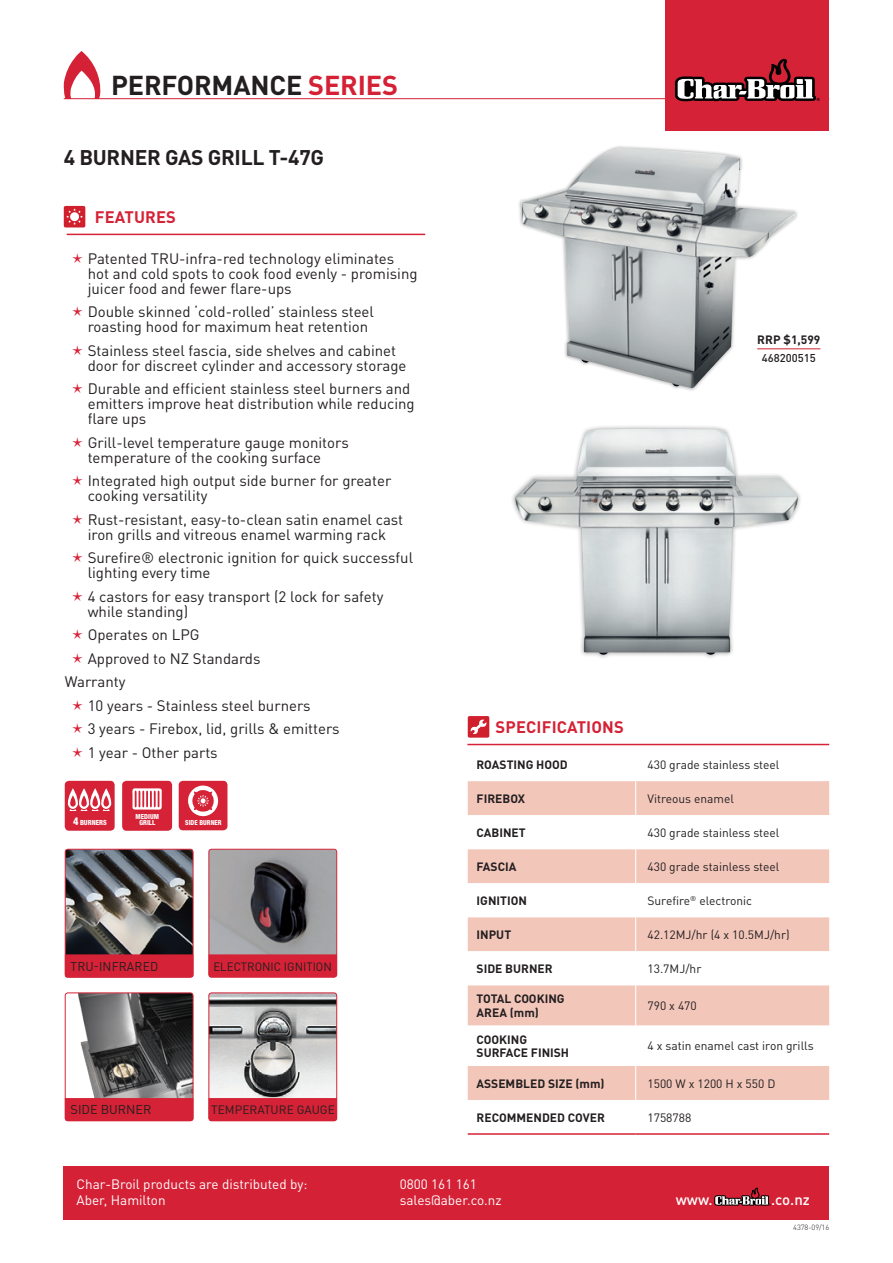
<style>
.page{position:relative;width:893px;height:1263px;background:#fff}
.page>*{position:absolute;margin:0;border:0;box-sizing:border-box;transform-origin:0 0}
.t1{font:700 27px "DINOT";letter-spacing:-.005em;color:#231f20}
.t2{font:700 21px "DINOT";letter-spacing:-.015em;color:#231f20}
.t3{font:700 16.5px "DINOT";letter-spacing:.01em;color:#d52236}
.t4{font:15px/15px "DINOT";color:#231f20}
.t5{font:500 15px "DINOT";color:#fff}
.t6{font:13.5px/16.2px "DINOT";color:#fff}
.t7{font:12.75px "DINOT";letter-spacing:.01em;color:#231f20;scale:.96 1}
.t8{font:12.75px "DINOT";letter-spacing:.01em;color:#231f20}
.t9{font:12px "DINOT";color:#231f20}
.t10{font:700 12px/13.5px "DINOT";color:#231f20}
.t11{font:12px "DINOT";color:#231f20;scale:.96 1}
.t12{font:500 11.25px "DINOT";color:#231f20}
.t13{font:300 7.5px "DINOT";letter-spacing:-.01em;color:#231f20}
.t14{font:800 condensed 7.05px "Helvetica Neue LT Std";color:#fff}
.t15{font:800 condensed 6.9px "Helvetica Neue LT Std";color:#fff}
.t16{font:800 condensed 6.9px "Helvetica Neue LT Std";color:#fff;scale:.96 1}
.s1{color:#d52136}
.s2{font-size:10.8px}
</style>
<div class="page">
<div style="left:64px;top:1167px;width:765px;height:53px;background:#d52136"></div>
<svg style="left:714px;top:1187px;width:57px;height:19px"></svg>
<hr style="left:64px;top:98px;width:765px;height:1px;background:#d52136">
<svg style="left:64px;top:51px;width:37px;height:48px"></svg>
<div style="left:666px;top:0;width:163px;height:131px;background:#d52236"></div>
<svg style="left:675px;top:58px;width:145px;height:43px"></svg>
<img style="left:521px;top:148px;width:274px;height:240px">
<hr style="left:757px;top:348px;width:63px;height:1px;background:#d0202e">
<div style="left:511px;top:425px;width:291px;height:234px;background:#231f20;opacity:.4"></div>
<img style="left:515px;top:429px;width:283px;height:226px">
<hr style="left:67px;top:234px;width:358px;height:1px;background:#d52236">
<div style="left:64px;top:206px;width:21px;height:21px;background:#d0202e;border-radius:2px"></div>
<svg style="left:67px;top:209px;width:15px;height:15px"></svg>
<div style="left:468px;top:781px;width:361px;height:319px;background:#f3c6ba"></div>
<svg style="left:468px;top:815px;width:361px;height:251px"></svg>
<hr style="left:635px;top:781px;width:1px;height:34px;background:#fff">
<hr style="left:635px;top:815px;width:1px;height:34px;background:#fff">
<hr style="left:635px;top:849px;width:1px;height:34px;background:#fff">
<hr style="left:635px;top:883px;width:1px;height:34px;background:#fff">
<hr style="left:635px;top:917px;width:1px;height:34px;background:#fff">
<hr style="left:635px;top:951px;width:1px;height:34px;background:#fff">
<hr style="left:635px;top:985px;width:1px;height:40px;background:#fff">
<hr style="left:635px;top:1025px;width:1px;height:41px;background:#fff">
<hr style="left:635px;top:1066px;width:1px;height:34px;background:#fff">
<hr style="left:468px;top:1133px;width:168px;height:2px;background:#d52236">
<hr style="left:636px;top:1133px;width:193px;height:2px;background:#d52236">
<hr style="left:467px;top:744px;width:362px;height:1px;background:#d52236">
<div style="left:468px;top:716px;width:21px;height:22px;background:#d0202e;border-radius:2px"></div>
<svg style="left:470px;top:719px;width:17px;height:15px"></svg>
<div style="left:122px;top:781px;width:50px;height:50px;background:#d52236;border-radius:4px"></div>
<svg style="left:132px;top:788px;width:30px;height:22px"></svg>
<div style="left:179px;top:781px;width:48px;height:49px;background:#d52236;border-radius:4px"></div>
<svg style="left:188px;top:785px;width:30px;height:31px"></svg>
<div style="left:65px;top:781px;width:50px;height:50px;background:#d52236;border-radius:4px"></div>
<svg style="left:68px;top:788px;width:43px;height:23px"></svg>
<img style="left:210px;top:849px;width:127px;height:105px">
<div style="left:208px;top:849px;width:129px;height:128px;border:1px solid #d52236;border-radius:3px"></div>
<div style="left:209px;top:954px;width:128px;height:23px;background:#d52236"></div>
<img style="left:65px;top:849px;width:127px;height:105px">
<div style="left:65px;top:849px;width:129px;height:128px;border:1px solid #d52236;border-radius:3px"></div>
<div style="left:65px;top:954px;width:128px;height:23px;background:#d52236"></div>
<img style="left:78px;top:994px;width:114px;height:104px">
<div style="left:65px;top:992px;width:129px;height:129px;border:1px solid #d52236;border-radius:3px"></div>
<div style="left:65px;top:1098px;width:128px;height:23px;background:#d52236"></div>
<img style="left:210px;top:994px;width:125px;height:104px">
<div style="left:208px;top:992px;width:129px;height:129px;border:1px solid #d52236;border-radius:3px"></div>
<div style="left:209px;top:1098px;width:128px;height:23px;background:#d52236"></div>
<h1 class="t1" style="left:111px;top:67px;width:288px">PERFORMANCE <span class="s1">SERIES</span></h1>
<h2 class="t2" style="left:64px;top:143px;width:262px">4 BURNER GAS GRILL T-47G</h2>
<p class="t3" style="left:95px;top:206px;width:83px">FEATURES</p>
<p class="t4" style="left:88px;top:251px;width:331px">Patented TRU-infra-red technology eliminates hot and cold spots to cook food evenly - promising juicer food and fewer flare-ups</p>
<p class="t4" style="left:88px;top:304px;width:288px">Double skinned ‘cold-rolled’ stainless steel roasting hood for maximum heat retention</p>
<p class="t4" style="left:88px;top:343px;width:320px">Stainless steel fascia, side shelves and cabinet door for discreet cylinder and accessory storage</p>
<p class="t4" style="left:88px;top:381px;width:329px">Durable and efficient stainless steel burners and emitters improve heat distribution while reducing flare ups</p>
<p class="t4" style="left:88px;top:435px;width:263px">Grill-level temperature gauge monitors temperature of the cooking surface</p>
<p class="t4" style="left:88px;top:473px;width:305px">Integrated high output side burner for greater cooking versatility</p>
<p class="t4" style="left:88px;top:512px;width:317px">Rust-resistant, easy-to-clean satin enamel cast iron grills and vitreous enamel warming rack</p>
<p class="t4" style="left:88px;top:550px;width:327px">Surefire® electronic ignition for quick successful lighting every time</p>
<p class="t4" style="left:88px;top:589px;width:297px">4 castors for easy transport (2 lock for safety while standing)</p>
<p class="t4" style="left:88px;top:627px;width:113px">Operates on LPG</p>
<p class="t4" style="left:88px;top:651px;width:174px">Approved to NZ Standards</p>
<p class="t4" style="left:65px;top:674px;width:62px">Warranty</p>
<p class="t4" style="left:88px;top:698px;width:224px">10 years - Stainless steel burners</p>
<p class="t4" style="left:88px;top:721px;width:253px">3 years - Firebox, lid, grills &amp; emitters</p>
<p class="t4" style="left:88px;top:745px;width:132px">1 year - Other parts</p>
<p class="t15" style="left:136px;top:812px;width:25px">MEDIUM</p>
<p class="t14" style="left:73px;top:818px;width:35px"><span class="s2">4</span> BURNERS</p>
<p class="t15" style="left:139px;top:818px;width:17px">GRILL</p>
<p class="t16" style="left:185px;top:818px;width:39px">SIDE BURNER</p>
<p class="t7" style="left:71px;top:958px;width:93px">TRU-INFRARED</p>
<p class="t11" style="left:213px;top:959px;width:125px">ELECTRONIC IGNITION</p>
<p class="t8" style="left:71px;top:1102px;width:82px">SIDE BURNER</p>
<p class="t9" style="left:211px;top:1102px;width:125px">TEMPERATURE GAUGE</p>
<p class="t10" style="left:757px;top:333px;width:65px">RRP $1,599</p>
<p class="t12" style="left:762px;top:351px;width:55px">468200515</p>
<p class="t3" style="left:496px;top:716px;width:130px">SPECIFICATIONS</p>
<p class="t10" style="left:477px;top:757px;width:93px">ROASTING HOOD</p>
<p class="t9" style="left:647px;top:757px;width:133px">430 grade stainless steel</p>
<p class="t10" style="left:477px;top:791px;width:50px">FIREBOX</p>
<p class="t9" style="left:647px;top:791px;width:88px">Vitreous enamel</p>
<p class="t10" style="left:477px;top:825px;width:51px">CABINET</p>
<p class="t9" style="left:647px;top:825px;width:133px">430 grade stainless steel</p>
<p class="t10" style="left:477px;top:859px;width:41px">FASCIA</p>
<p class="t9" style="left:647px;top:859px;width:133px">430 grade stainless steel</p>
<p class="t10" style="left:477px;top:893px;width:52px">IGNITION</p>
<p class="t9" style="left:647px;top:893px;width:106px">Surefire<sup>®</sup> electronic</p>
<p class="t10" style="left:477px;top:927px;width:36px">INPUT</p>
<p class="t9" style="left:647px;top:927px;width:144px">42.12MJ/hr (4 x 10.5MJ/hr)</p>
<p class="t10" style="left:477px;top:961px;width:78px">SIDE BURNER</p>
<p class="t9" style="left:647px;top:961px;width:55px">13.7MJ/hr</p>
<p class="t10" style="left:477px;top:992px;width:90px">TOTAL COOKING<br>AREA (mm)</p>
<p class="t9" style="left:647px;top:998px;width:51px">790 x 470</p>
<p class="t10" style="left:477px;top:1032px;width:94px">COOKING<br>SURFACE FINISH</p>
<p class="t9" style="left:647px;top:1038px;width:168px">4 x satin enamel cast iron grills</p>
<p class="t10" style="left:477px;top:1076px;width:129px">ASSEMBLED SIZE (mm)</p>
<p class="t9" style="left:647px;top:1076px;width:129px">1500 W x 1200 H x 550 D</p>
<p class="t10" style="left:477px;top:1110px;width:130px">RECOMMENDED COVER</p>
<p class="t9" style="left:647px;top:1110px;width:45px">1758788</p>
<p class="t6" style="left:77px;top:1176px;width:233px">Char-Broil products are distributed by:<br>Aber, Hamilton</p>
<p class="t6" style="left:400px;top:1176px;width:103px">0800 161 161 sales@aber.co.nz</p>
<p class="t5" style="left:676px;top:1190px;width:39px">www.</p>
<p class="t5" style="left:771px;top:1190px;width:40px">.co.nz</p>
<p class="t13" style="left:793px;top:1223px;width:37px">4378-09/16</p>
</div>
